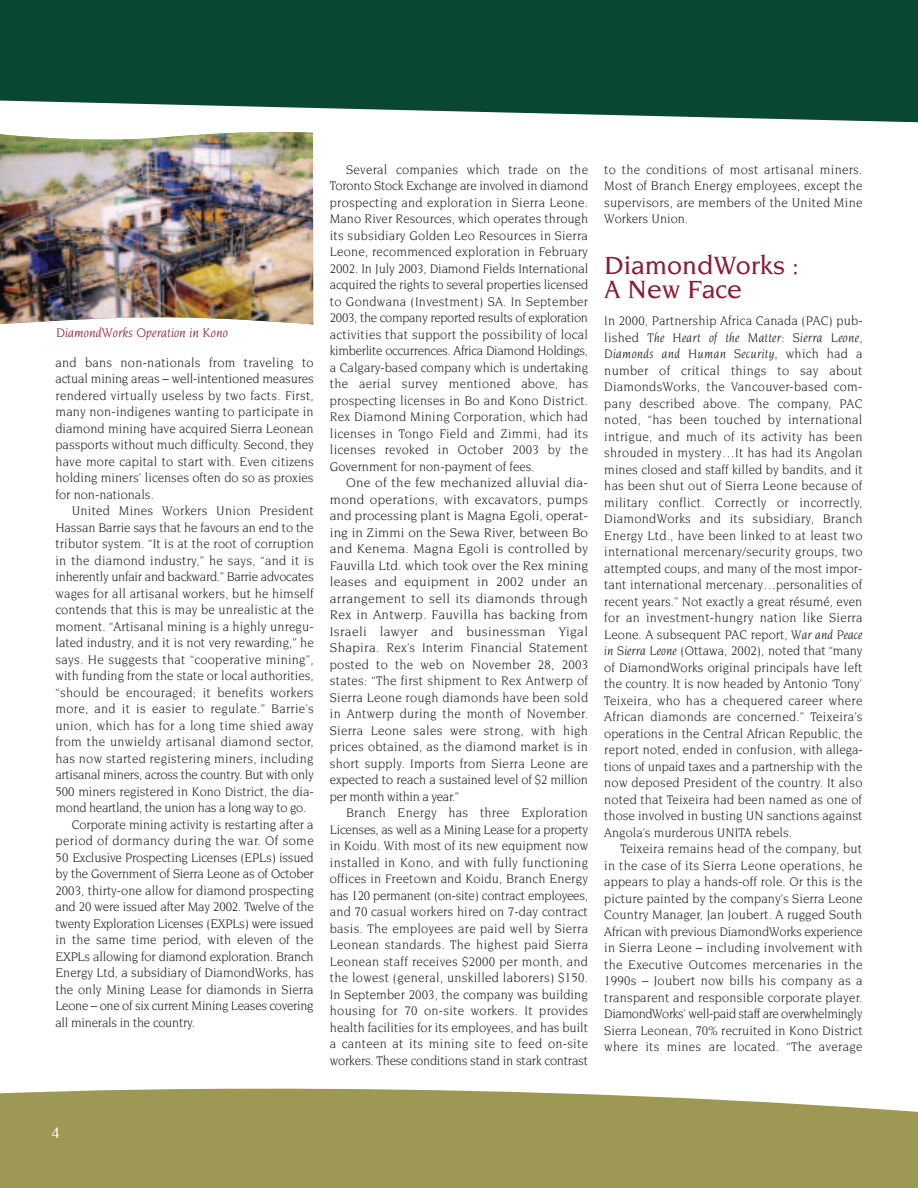
<style>
.page{position:relative;width:918px;height:1188px;background:#fff}
.page>*{position:absolute;margin:0;border:0;box-sizing:border-box;transform-origin:0 0}
.t1{font:500 27px/24px "Novarese";color:#881d33}
.t2{font:500 16.5px "Novarese";color:#fff}
.t3{font:13.5px/16.5px "Novarese";color:#231f20;text-align:justify;scale:.95 1}
.t4{font:13.5px/16.5px "Novarese";color:#231f20;text-align:justify}
.t5{font:13.5px "Novarese";letter-spacing:.02em;color:#231f20;scale:.95 1}
.t6{font:13.5px "Novarese";letter-spacing:-.02em;color:#231f20;scale:.95 1}
.t7{font:13.5px "Novarese";letter-spacing:-.025em;color:#231f20;scale:.95 1}
.t8{font:13.5px "Novarese";letter-spacing:.03em;color:#231f20;scale:.95 1}
.t9{font:italic 13.5px "Novarese";color:#881d33}
.s1{font-style:italic}
</style>
<div class="page">
<svg style="left:0;top:0;width:918px;height:122px;background:#1e5742"></svg>
<svg style="left:0;top:1088px;width:918px;height:100px;background:#a39e5e"></svg>
<img style="left:0;top:131px;width:313px;height:194px">
<p class="t9" style="left:56px;top:328px;width:173px">DiamondWorks Operation in Kono</p>
<p class="t3" style="left:56px;top:355px;width:273px">and bans non-nationals from traveling to actual mining areas – well-intentioned measures rendered virtually useless by two facts. First, many non-indigenes wanting to participate in diamond mining have acquired Sierra Leonean passports without much difficulty. Second, they have more capital to start with. Even citizens holding miners’ licenses often do so as proxies for non-nationals.</p>
<p class="t5" style="left:72px;top:505px;width:256px">United Mines Workers Union President</p>
<p class="t3" style="left:56px;top:520px;width:273px">Hassan Barrie says that he favours an end to the</p>
<p class="t3" style="left:56px;top:536px;width:273px">tributor system. “It is at the root of corruption</p>
<p class="t5" style="left:56px;top:555px;width:273px">in the diamond industry,” he says, “and it is</p>
<p class="t6" style="left:56px;top:571px;width:273px">inherently unfair and backward.” Barrie advocates</p>
<p class="t3" style="left:56px;top:586px;width:273px">wages for all artisanal workers, but he himself</p>
<p class="t3" style="left:56px;top:602px;width:273px">contends that this is may be unrealistic at the</p>
<p class="t3" style="left:56px;top:619px;width:273px">moment. “Artisanal mining is a highly unregu-</p>
<p class="t3" style="left:56px;top:635px;width:273px">lated industry, and it is not very rewarding,” he</p>
<p class="t5" style="left:56px;top:654px;width:273px">says. He suggests that “cooperative mining”,</p>
<p class="t3" style="left:56px;top:668px;width:273px">with funding from the state or local authorities,</p>
<p class="t5" style="left:56px;top:687px;width:273px">“should be encouraged; it benefits workers</p>
<p class="t5" style="left:56px;top:703px;width:273px">more, and it is easier to regulate.” Barrie’s</p>
<p class="t5" style="left:56px;top:720px;width:273px">union, which has for a long time shied away</p>
<p class="t5" style="left:56px;top:736px;width:273px">from the unwieldy artisanal diamond sector,</p>
<p class="t5" style="left:56px;top:753px;width:273px">has now started registering miners, including</p>
<p class="t7" style="left:56px;top:769px;width:273px">artisanal miners, across the country. But with only</p>
<p class="t3" style="left:56px;top:784px;width:273px">500 miners registered in Kono District, the dia-</p>
<p class="t7" style="left:56px;top:802px;width:265px">mond heartland, the union has a long way to go.</p>
<p class="t3" style="left:72px;top:817px;width:256px">Corporate mining activity is restarting after a</p>
<p class="t8" style="left:56px;top:835px;width:273px">period of dormancy during the war. Of some</p>
<p class="t3" style="left:56px;top:850px;width:273px">50 Exclusive Prospecting Licenses (EPLs) issued</p>
<p class="t6" style="left:55px;top:868px;width:273px">by the Government of Sierra Leone as of October</p>
<p class="t3" style="left:55px;top:883px;width:273px">2003, thirty-one allow for diamond prospecting</p>
<p class="t3" style="left:55px;top:899px;width:274px">and 20 were issued after May 2002. Twelve of the</p>
<p class="t6" style="left:55px;top:918px;width:273px">twenty Exploration Licenses (EXPLs) were issued</p>
<p class="t3" style="left:55px;top:932px;width:273px">in the same time period, with eleven of the</p>
<p class="t3" style="left:55px;top:949px;width:273px">EXPLs allowing for diamond exploration. Branch</p>
<p class="t3" style="left:55px;top:965px;width:274px">Energy Ltd, a subsidiary of DiamondWorks, has</p>
<p class="t3" style="left:55px;top:982px;width:273px">the only Mining Lease for diamonds in Sierra</p>
<p class="t7" style="left:55px;top:1000px;width:273px">Leone – one of six current Mining Leases covering</p>
<p class="t6" style="left:55px;top:1017px;width:148px">all minerals in the country.</p>
<p class="t3" style="left:330px;top:162px;width:273px;text-indent:16px">Several companies which trade on the Toronto Stock Exchange are involved in diamond prospecting and exploration in Sierra Leone.<br>Mano River Resources, which operates through its subsidiary Golden Leo Resources in Sierra Leone, recommenced exploration in February 2002. In July 2003, Diamond Fields International acquired the rights to several properties licensed to Gondwana (Investment) SA. In September 2003, the company reported results of exploration activities that support the possibility of local kimberlite occurrences. Africa Diamond Holdings, a Calgary-based company which is undertaking the aerial survey mentioned above, has prospecting licenses in Bo and Kono District.<br>Rex Diamond Mining Corporation, which had licenses in Tongo Field and Zimmi, had its licenses revoked in October 2003 by the Government for non-payment of fees.</p>
<p class="t4" style="left:330px;top:475px;width:260px;text-indent:16px">One of the few mechanized alluvial dia&shy;mond operations, with excavators, pumps and processing plant is Magna Egoli, operat&shy;ing in Zimmi on the Sewa River, between Bo and Kenema. Magna Egoli is controlled by Fauvilla Ltd. which took over the Rex mining leases and equipment in 2002 under an arrangement to sell its diamonds through Rex in Antwerp. Fauvilla has backing from Israeli lawyer and businessman Yigal Shapira. Rex’s Interim Financial Statement posted to the web on November 28, 2003 states: “The first shipment to Rex Antwerp of Sierra Leone rough diamonds have been sold in Antwerp during the month of November.<br>Sierra Leone sales were strong, with high prices obtained, as the diamond market is in short supply. Imports from Sierra Leone are expected to reach a sustained level of $2 million per month within a year.”</p>
<p class="t3" style="left:330px;top:805px;width:273px;text-indent:16px">Branch Energy has three Exploration Licenses, as well as a Mining Lease for a property in Koidu. With most of its new equipment now installed in Kono, and with fully functioning offices in Freetown and Koidu, Branch Energy has 120 permanent (on-site) contract employees, and 70 casual workers hired on 7-day contract basis. The employees are paid well by Sierra Leonean standards. The highest paid Sierra Leonean staff receives $2000 per month, and the lowest (general, unskilled laborers) $150.<br>In September 2003, the company was building housing for 70 on-site workers. It provides health facilities for its employees, and has built a canteen at its mining site to feed on-site workers. These conditions stand in stark contrast</p>
<p class="t3" style="left:604px;top:162px;width:273px">to the conditions of most artisanal miners.<br>Most of Branch Energy employees, except the supervisors, are members of the United Mine Workers Union.</p>
<h1 class="t1" style="left:604px;top:255px;width:196px">DiamondWorks :<br>A New Face</h1>
<p class="t3" style="left:604px;top:313px;width:274px">In 2000, Partnership Africa Canada (PAC) pub&shy;lished <span class="s1">The Heart of the Matter: Sierra Leone, Diamonds and Human Security</span>, which had a number of critical things to say about DiamondsWorks, the Vancouver-based com&shy;pany described above. The company, PAC noted, “has been touched by international intrigue, and much of its activity has been shrouded in mystery…It has had its Angolan mines closed and staff killed by bandits, and it has been shut out of Sierra Leone because of military conflict. Correctly or incorrectly, DiamondWorks and its subsidiary, Branch Energy Ltd., have been linked to at least two international mercenary/security groups, two attempted coups, and many of the most impor&shy;tant international mercenary…personalities of recent years.” Not exactly a great résumé, even for an investment-hungry nation like Sierra Leone. A subsequent PAC report, <span class="s1">War and Peace in Sierra Leone</span> (Ottawa, 2002), noted that “many of DiamondWorks original principals have left the country. It is now headed by Antonio ‘Tony’ Teixeira, who has a chequered career where African diamonds are concerned.” Teixeira’s operations in the Central African Republic, the report noted, ended in confusion, with allega&shy;tions of unpaid taxes and a partnership with the now deposed President of the country. It also noted that Teixeira had been named as one of those involved in busting UN sanctions against Angola’s murderous UNITA rebels.</p>
<p class="t3" style="left:604px;top:841px;width:273px;text-indent:16px">Teixeira remains head of the company, but in the case of its Sierra Leone operations, he appears to play a hands-off role. Or this is the picture painted by the company’s Sierra Leone Country Manager, Jan Joubert. A rugged South African with previous DiamondWorks experience in Sierra Leone – including involvement with the Executive Outcomes mercenaries in the 1990s – Joubert now bills his company as a transparent and responsible corporate player.<br>DiamondWorks’ well-paid staff are overwhelmingly Sierra Leonean, 70% recruited in Kono District where its mines are located. “The average</p>
<p class="t2" style="left:52px;top:1126px;width:10px">4</p>
</div>
